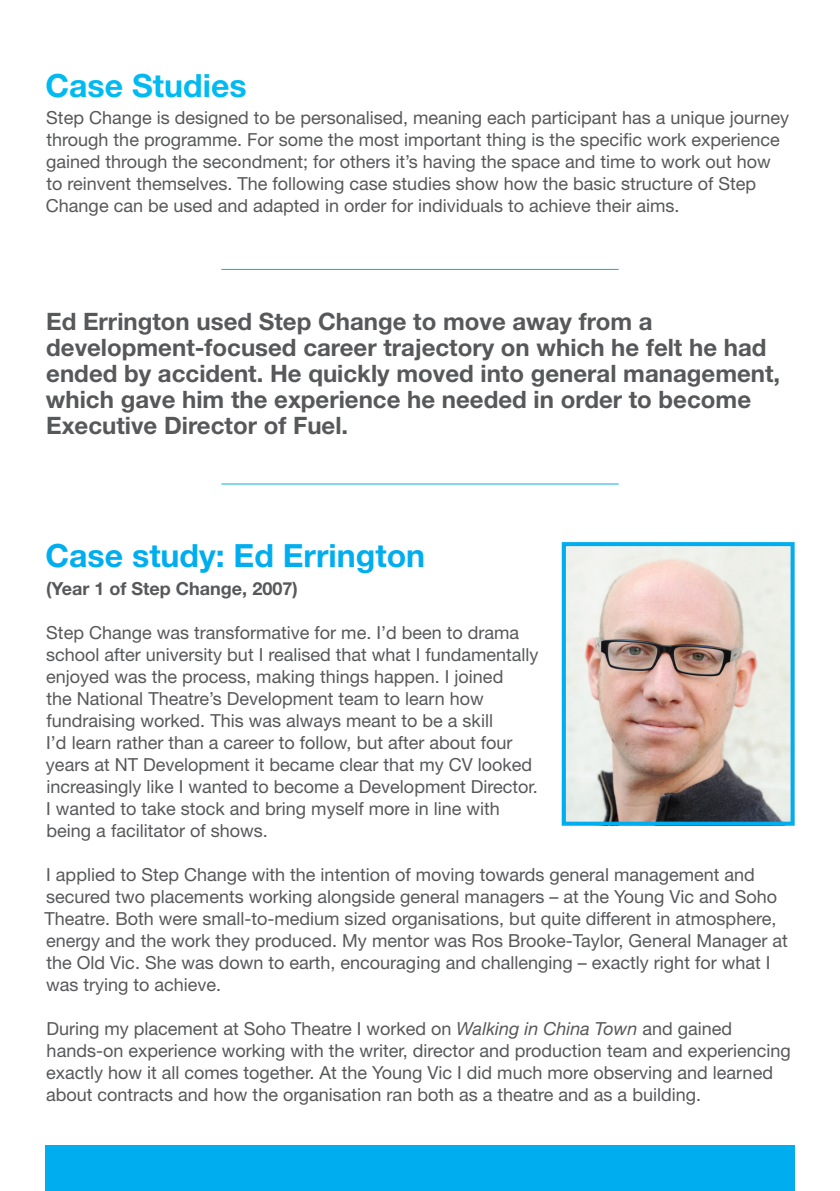
<style>
.page{position:relative;width:840px;height:1191px;background:#fff}
.page>*{position:absolute;margin:0;border:0;box-sizing:border-box;transform-origin:0 0}
.t1{font:700 32px "Helvetica Neue LT Std";color:#00aeef}
.t2{font:700 32px "Helvetica Neue LT Std";color:#00baf1}
.t3{font:700 24px/26px "Helvetica Neue LT Std";color:#57585a}
.t4{font:18px/22px "Helvetica Neue LT Std";color:#57585a}
.t5{font:700 18px "Helvetica Neue LT Std";color:#57585a}
.s1{font-style:italic}
</style>
<div class="page">
<hr style="left:221px;top:269px;width:397px;height:1px;background:#00aeef">
<hr style="left:221px;top:483px;width:397px;height:1px;background:#00aeef">
<img style="left:566px;top:547px;width:223px;height:273px">
<div style="left:561px;top:542px;width:233px;height:283px;border:4px solid #00aeef"></div>
<div style="left:45px;top:1145px;width:749px;height:46px;background:#00aeef"></div>
<p class="t2" style="left:45px;top:65px;width:202px">Case Studies</p>
<p class="t4" style="left:46px;top:107px;width:744px">Step Change is designed to be personalised, meaning each participant has a unique journey through the programme. For some the most important thing is the specific work experience gained through the secondment; for others it’s having the space and time to work out how to reinvent themselves. The following case studies show how the basic structure of Step Change can be used and adapted in order for individuals to achieve their aims.</p>
<p class="t3" style="left:46px;top:308px;width:735px">Ed Errington used Step Change to move away from a development-focused career trajectory on which he felt he had ended by accident. He quickly moved into general management, which gave him the experience he needed in order to become Executive Director of Fuel.</p>
<p class="t1" style="left:45px;top:535px;width:381px">Case study: Ed Errington</p>
<p class="t5" style="left:46px;top:577px;width:253px">(Year 1 of Step Change, 2007)</p>
<p class="t4" style="left:46px;top:621px;width:494px">Step Change was transformative for me. I’d been to drama school after university but I realised that what I fundamentally enjoyed was the process, making things happen. I joined<br>the National Theatre’s Development team to learn how fundraising worked. This was always meant to be a skill<br>I’d learn rather than a career to follow, but after about four years at NT Development it became clear that my CV looked increasingly like I wanted to become a Development Director.<br>I wanted to take stock and bring myself more in line with being a facilitator of shows.</p>
<p class="t4" style="left:45px;top:863px;width:744px">I applied to Step Change with the intention of moving towards general management and secured two placements working alongside general managers – at the Young Vic and Soho Theatre. Both were small-to-medium sized organisations, but quite different in atmosphere, energy and the work they produced. My mentor was Ros Brooke-Taylor, General Manager at the Old Vic. She was down to earth, encouraging and challenging – exactly right for what I was trying to achieve.</p>
<p class="t4" style="left:46px;top:1017px;width:746px">During my placement at Soho Theatre I worked on <span class="s1">Walking in China Town</span> and gained hands-on experience working with the writer, director and production team and experiencing exactly how it all comes together. At the Young Vic I did much more observing and learned about contracts and how the organisation ran both as a theatre and as a building.</p>
</div>
